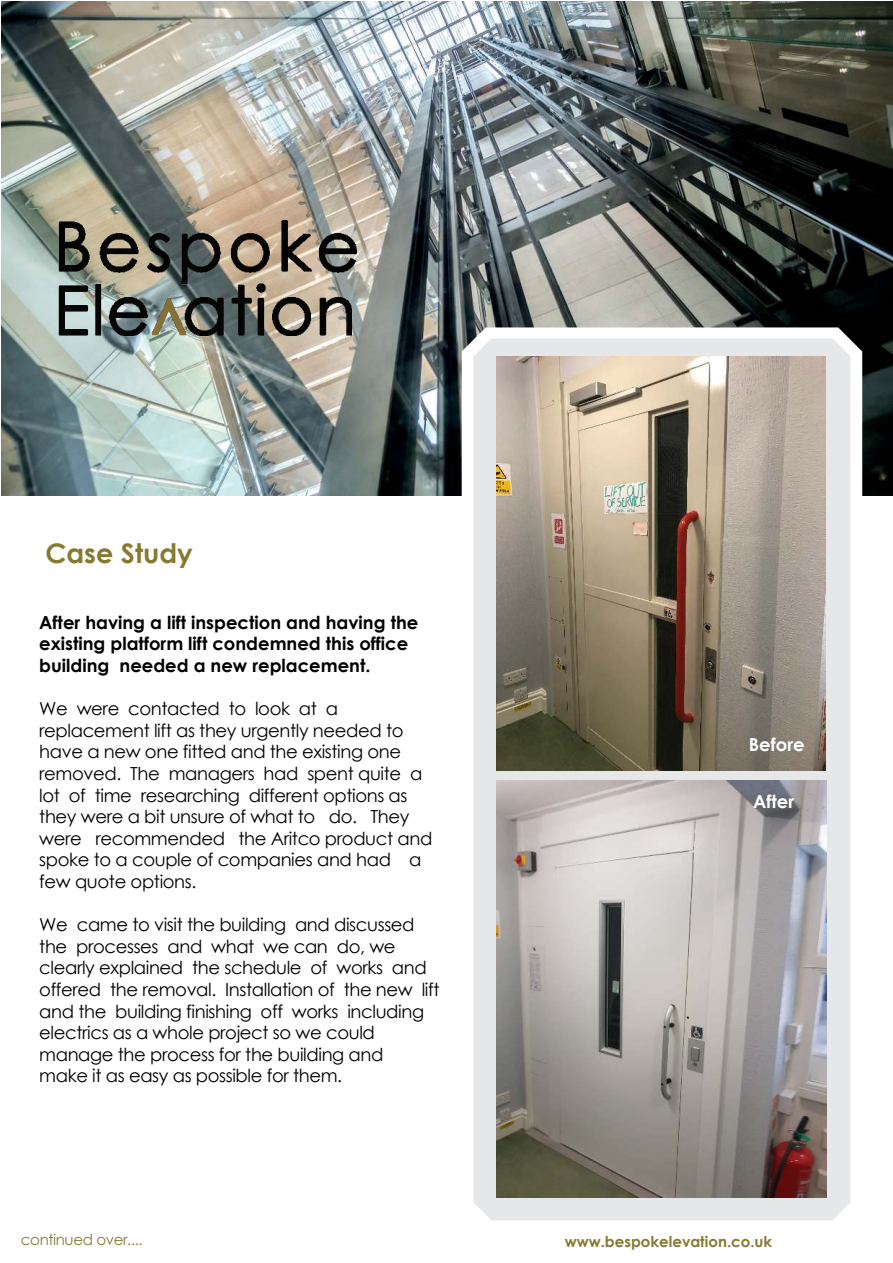
<style>
.page{position:relative;width:893px;height:1263px;background:#fff}
.page>*{position:absolute;margin:0;border:0;box-sizing:border-box;transform-origin:0 0}
.t1{font:700 27px "Century Gothic";color:#867a33}
.t2{font:18px/21.6px "Century Gothic";letter-spacing:-.02em;color:#000}
.t3{font:700 18px/21.6px "Century Gothic";color:#000}
.t4{font:700 18px "Century Gothic";color:#fff}
.t5{font:700 15px "Century Gothic";color:#867a33}
.t6{font:15px "Century Gothic";letter-spacing:-.025em;color:#867a33}
</style>
<div class="page">
<img style="left:1px;top:1px;width:892px;height:495px">
<svg style="left:462px;top:327px;width:400px;height:768px"></svg>
<div style="left:473px;top:338px;width:377px;height:882px;background:#e6e7e8"></div>
<img style="left:497px;top:356px;width:329px;height:415px">
<img style="left:496px;top:780px;width:330px;height:417px">
<img style="left:39px;top:212px;width:342px;height:140px">
<h1 class="t1" style="left:45px;top:533px;width:149px">Case Study</h1>
<p class="t3" style="left:39px;top:611px;width:381px">After having a lift inspection and having the existing platform lift condemned this office building needed a new replacement.</p>
<p class="t2" style="left:39px;top:697px;width:395px">We were contacted to look at a replacement lift as they urgently needed to have a new one fitted and the existing one removed. The managers had spent quite a lot of time researching different options as they were a bit unsure of what to do. They were recommended the Aritco product and spoke to a couple of companies and had a few quote options.</p>
<p class="t2" style="left:39px;top:913px;width:402px">We came to visit the building and discussed the processes and what we can do, we clearly explained the schedule of works and offered the removal. Installation of the new lift and the building finishing off works including electrics as a whole project so we could manage the process for the building and<br>make it as easy as possible for them.</p>
<p class="t4" style="left:749px;top:731px;width:57px">Before</p>
<p class="t4" style="left:753px;top:788px;width:43px">After</p>
<p class="t6" style="left:21px;top:1229px;width:123px">continued over....</p>
<p class="t5" style="left:565px;top:1230px;width:209px">www.bespokelevation.co.uk</p>
</div>
